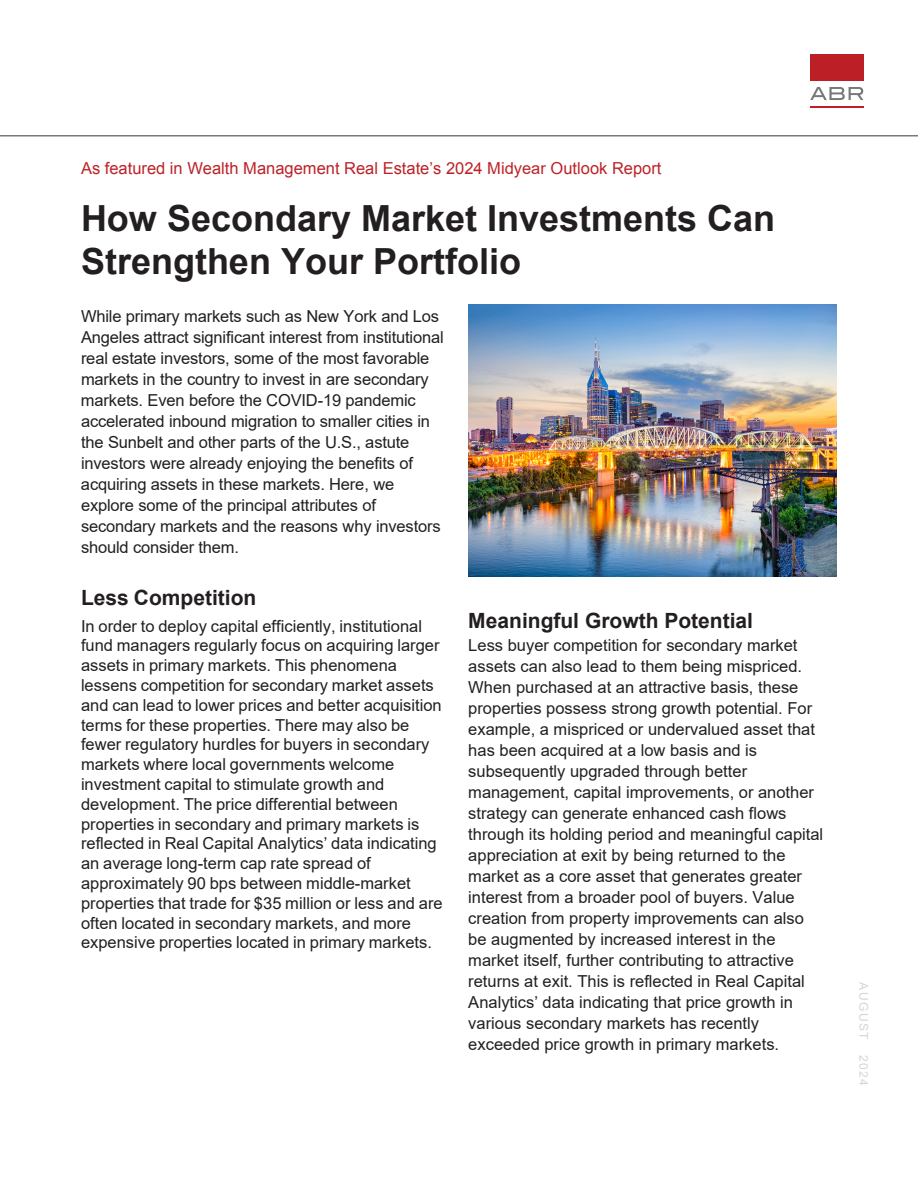
<style>
.page{position:relative;width:918px;height:1188px;background:#fff}
.page>*{position:absolute;margin:0;border:0;box-sizing:border-box;transform-origin:0 0}
.t1{font:700 36px/43.2px "Arial";color:#231f20}
.Body_Text{font:700 21px "Arial";color:#231f20}
.Body_Text-2{font:16.5px/21px "Arial";color:#231f20}
.t2{font:16.5px "Arial";color:#bc2227}
.t3{font:12px "Arial";letter-spacing:.125em;color:#d7d5d4}
</style>
<div class="page">
<hr style="left:810px;top:106px;width:54px;height:2px;background:#bc1f25">
<div style="left:810px;top:54px;width:54px;height:27px;background:#bc1f25"></div>
<svg style="left:810px;top:87px;width:53px;height:13px"></svg>
<hr style="left:0;top:135px;width:918px;height:1px;background:#787878">
<img style="left:468px;top:304px;width:369px;height:272px">
<p class="t2" style="left:81px;top:157px;width:582px">As featured in Wealth Management Real Estate’s 2024 Midyear Outlook Report</p>
<p class="t1" style="left:81px;top:197px;width:696px">How Secondary Market Investments Can<br>Strengthen Your Portfolio</p>
<p class="Body_Text-2" style="left:81px;top:306px;width:364px">While primary markets such as New York and Los Angeles attract significant interest from institutional real estate investors, some of the most favorable markets in the country to invest in are secondary markets. Even before the COVID-19 pandemic accelerated inbound migration to smaller cities in the Sunbelt and other parts of the U.S., astute investors were already enjoying the benefits of acquiring assets in these markets. Here, we explore some of the principal attributes of secondary markets and the reasons why investors should consider them.</p>
<p class="Body_Text" style="left:81px;top:583px;width:177px">Less Competition</p>
<p class="Body_Text-2" style="left:81px;top:616px;width:363px;line-height:19.8px">In order to deploy capital efficiently, institutional fund managers regularly focus on acquiring larger assets in primary markets. This phenomena lessens competition for secondary market assets and can lead to lower prices and better acquisition terms for these properties. There may also be fewer regulatory hurdles for buyers in secondary markets where local governments welcome investment capital to stimulate growth and development. The price differential between properties in secondary and primary markets is reflected in Real Capital Analytics’ data indicating an average long-term cap rate spread of approximately 90 bps between middle-market properties that trade for $35 million or less and are often located in secondary markets, and more expensive properties located in primary markets.</p>
<p class="Body_Text" style="left:468px;top:606px;width:286px">Meaningful Growth Potential</p>
<p class="Body_Text-2" style="left:468px;top:634px;width:356px">Less buyer competition for secondary market assets can also lead to them being mispriced.<br>When purchased at an attractive basis, these properties possess strong growth potential. For example, a mispriced or undervalued asset that has been acquired at a low basis and is subsequently upgraded through better management, capital improvements, or another strategy can generate enhanced cash flows through its holding period and meaningful capital appreciation at exit by being returned to the market as a core asset that generates greater interest from a broader pool of buyers. Value creation from property improvements can also be augmented by increased interest in the market itself, further contributing to attractive returns at exit. This is reflected in Real Capital Analytics’ data indicating that price growth in various secondary markets has recently exceeded price growth in primary markets.</p>
<p class="t3" style="left:872px;top:982px;width:105px;rotate:90deg">AUGUST 2024</p>
</div>
